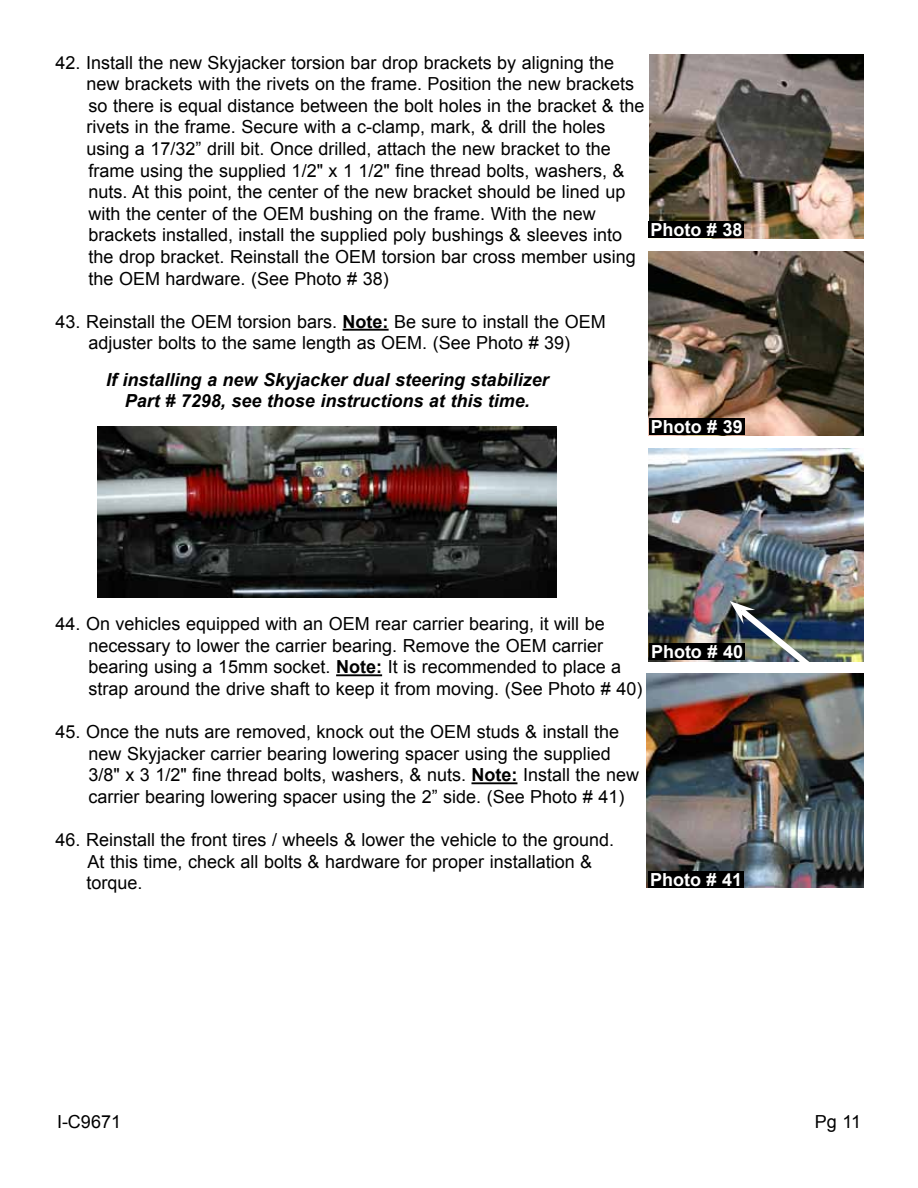
<style>
.page{position:relative;width:918px;height:1188px;background:#fff}
.page>*{position:absolute;margin:0;border:0;box-sizing:border-box;transform-origin:0 0}
.t1{font:18px/21.6px "Arial";color:#000}
.t2{font:italic 700 18px/21.6px "Arial";color:#000;text-align:center}
.t3{font:700 18px "Arial";color:#fff}
.s1{font-weight:700}
</style>
<div class="page">
<hr style="left:343px;top:329px;width:46px;height:2px;background:#000">
<hr style="left:336px;top:674px;width:46px;height:2px;background:#000">
<hr style="left:471px;top:782px;width:46px;height:2px;background:#000">
<img style="left:98px;top:427px;width:459px;height:171px">
<img style="left:648px;top:449px;width:216px;height:212px">
<div style="left:650px;top:643px;width:95px;height:17px;background:#000"></div>
<img style="left:730px;top:601px;width:113px;height:73px">
<img style="left:647px;top:674px;width:217px;height:213px">
<div style="left:649px;top:871px;width:95px;height:16px;background:#000"></div>
<img style="left:649px;top:54px;width:215px;height:184px">
<img style="left:648px;top:252px;width:216px;height:184px">
<div style="left:649px;top:221px;width:95px;height:16px;background:#000"></div>
<div style="left:649px;top:418px;width:95px;height:16px;background:#000"></div>
<p class="t1" style="left:86px;top:52px;width:559px;text-indent:-31px">42. Install the new Skyjacker torsion bar drop brackets by aligning the new brackets with the rivets on the frame. Position the new brackets so there is equal distance between the bolt holes in the bracket &amp; the rivets in the frame. Secure with a c-clamp, mark, &amp; drill the holes using a 17/32” drill bit. Once drilled, attach the new bracket to the frame using the supplied 1/2" x 1 1/2" fine thread bolts, washers, &amp; nuts. At this point, the center of the new bracket should be lined up with the center of the OEM bushing on the frame. With the new brackets installed, install the supplied poly bushings &amp; sleeves into the drop bracket. Reinstall the OEM torsion bar cross member using the OEM hardware. (See Photo # 38)</p>
<p class="t1" style="left:56px;top:311px;width:552px;text-align:center">43. Reinstall the OEM torsion bars. <span class="s1">Note:</span> Be sure to install the OEM adjuster bolts to the same length as OEM. (See Photo # 39)</p>
<p class="t2" style="left:106px;top:369px;width:444px">If installing a new Skyjacker dual steering stabilizer<br>Part # 7298, see those instructions at this time.</p>
<p class="t3" style="left:650px;top:217px;width:94px">Photo # 38</p>
<p class="t3" style="left:651px;top:415px;width:94px">Photo # 39</p>
<p class="t1" style="left:89px;top:613px;width:555px;text-indent:-33px">44. On vehicles equipped with an OEM rear carrier bearing, it will be necessary to lower the carrier bearing. Remove the OEM carrier bearing using a 15mm socket. <span class="s1">Note:</span> It is recommended to place a strap around the drive shaft to keep it from moving. (See Photo # 40)</p>
<p class="t1" style="left:89px;top:721px;width:552px;text-indent:-33px">45. Once the nuts are removed, knock out the OEM studs &amp; install the new Skyjacker carrier bearing lowering spacer using the supplied 3/8" x 3 1/2" fine thread bolts, washers, &amp; nuts. <span class="s1">Note:</span> Install the new carrier bearing lowering spacer using the 2” side. (See Photo # 41)</p>
<p class="t1" style="left:86px;top:829px;width:529px;text-indent:-31px">46. Reinstall the front tires / wheels &amp; lower the vehicle to the ground.<br>At this time, check all bolts &amp; hardware for proper installation &amp; torque.</p>
<p class="t3" style="left:651px;top:640px;width:94px">Photo # 40</p>
<p class="t3" style="left:650px;top:868px;width:94px">Photo # 41</p>
<p class="t1" style="left:57px;top:1111px;width:66px">I-C9671</p>
<p class="t1" style="left:815px;top:1111px;width:48px">Pg 11</p>
</div>
